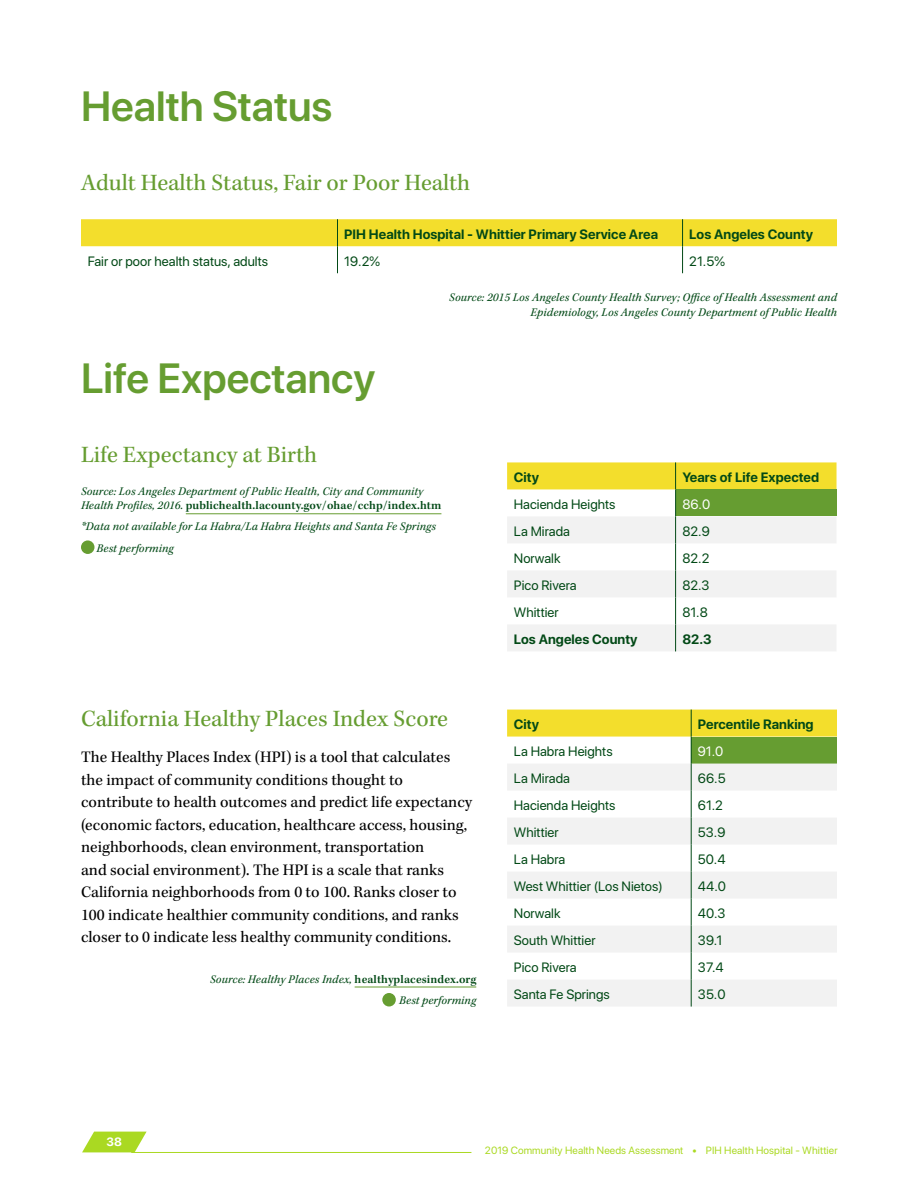
<style>
.page{position:relative;width:918px;height:1188px;background:#fff}
.page>*{position:absolute;margin:0;border:0;box-sizing:border-box;transform-origin:0 0}
.t1{font:600 42px "SF Pro Display";color:#669d31}
.t2{font:24px "Kepler Std";color:#669d31}
.Body{font:16.5px/22.5px "Kepler Std";color:#000}
.Table{font:13.5px "SF Pro Display";letter-spacing:.005em;color:#024916}
.Table-2{font:700 13.5px "SF Pro Display";letter-spacing:.005em;color:#024916}
.Table-3{font:13.5px "SF Pro Display";color:#fff}
.Source{font:italic 12px/14.4px "Kepler Std";letter-spacing:.01em;color:#024916;text-align:right}
.t3{font:700 12px "SF Pro Display";color:#fff}
.t4{font:10.5px "SF Pro Display";letter-spacing:.01em;color:#aad922}
.s1{font-weight:600;font-style:normal}
</style>
<div class="page">
<hr style="left:131px;top:1152px;width:340px;height:1px;background:#aad922">
<svg style="left:82px;top:1132px;width:65px;height:20px"></svg>
<hr style="left:355px;top:987px;width:121px;height:1px;background:#669d31">
<svg style="left:81px;top:219px;width:756px;height:54px"></svg>
<svg style="left:507px;top:462px;width:330px;height:189px"></svg>
<svg style="left:507px;top:710px;width:330px;height:297px"></svg>
<hr style="left:186px;top:513px;width:255px;height:1px;background:#669d31">
<div style="left:81px;top:540px;width:13px;height:14px;background:#669d31;border-radius:50%"></div>
<div style="left:382px;top:993px;width:14px;height:13px;background:#669d31;border-radius:50%"></div>
<h2 class="t1" style="left:81px;top:76px;width:253px">Health Status</h2>
<h3 class="t2" style="left:81px;top:169px;width:391px">Adult Health Status, Fair or Poor Health</h3>
<p class="Table-2" style="left:344px;top:224px;width:315px">PIH Health Hospital - Whittier Primary Service Area</p>
<p class="Table-2" style="left:689px;top:224px;width:125px">Los Angeles County</p>
<p class="Table" style="left:88px;top:251px;width:182px">Fair or poor health status, adults</p>
<p class="Table" style="left:344px;top:251px;width:37px">19.2%</p>
<p class="Table" style="left:689px;top:251px;width:37px">21.5%</p>
<p class="Source" style="left:449px;top:291px;width:389px">Source: 2015 Los Angeles County Health Survey; Office of Health Assessment and<br>Epidemiology, Los Angeles County Department of Public Health</p>
<h2 class="t1" style="left:81px;top:348px;width:296px">Life Expectancy</h2>
<h3 class="t2" style="left:81px;top:441px;width:238px">Life Expectancy at Birth</h3>
<p class="Source" style="left:81px;top:484px;width:362px;text-align:left">Source: Los Angeles Department of Public Health, City and Community<br>Health Profiles, 2016. <span class="s1">publichealth.lacounty.gov/ohae/cchp/index.htm</span></p>
<p class="Source" style="left:81px;top:520px;width:357px">*Data not available for La Habra/La Habra Heights and Santa Fe Springs</p>
<p class="Source" style="left:97px;top:541px;width:79px">Best performing</p>
<h3 class="t2" style="left:81px;top:705px;width:369px">California Healthy Places Index Score</h3>
<p class="Body" style="left:81px;top:747px;width:393px">The Healthy Places Index (HPI) is a tool that calculates the impact of community conditions thought to contribute to health outcomes and predict life expectancy (economic factors, education, healthcare access, housing, neighborhoods, clean environment, transportation<br>and social environment). The HPI is a scale that ranks California neighborhoods from 0 to 100. Ranks closer to 100 indicate healthier community conditions, and ranks closer to 0 indicate less healthy community conditions.</p>
<p class="Source" style="left:210px;top:972px;width:268px">Source: Healthy Places Index, <span class="s1">healthyplacesindex.org</span></p>
<p class="Source" style="left:399px;top:993px;width:79px">Best performing</p>
<p class="Table-2" style="left:514px;top:468px;width:27px">City</p>
<p class="Table-2" style="left:682px;top:468px;width:138px">Years of Life Expected</p>
<p class="Table" style="left:514px;top:495px;width:103px">Hacienda Heights</p>
<p class="Table-3" style="left:682px;top:495px;width:29px">86.0</p>
<p class="Table" style="left:514px;top:522px;width:58px">La Mirada</p>
<p class="Table" style="left:682px;top:522px;width:29px">82.9</p>
<p class="Table" style="left:514px;top:549px;width:48px">Norwalk</p>
<p class="Table" style="left:682px;top:549px;width:29px">82.2</p>
<p class="Table" style="left:514px;top:576px;width:64px">Pico Rivera</p>
<p class="Table" style="left:682px;top:576px;width:29px">82.3</p>
<p class="Table" style="left:514px;top:603px;width:46px">Whittier</p>
<p class="Table" style="left:682px;top:603px;width:27px">81.8</p>
<p class="Table-2" style="left:514px;top:630px;width:125px">Los Angeles County</p>
<p class="Table-2" style="left:682px;top:630px;width:31px">82.3</p>
<p class="Table-2" style="left:514px;top:715px;width:27px">City</p>
<p class="Table-2" style="left:698px;top:715px;width:117px">Percentile Ranking</p>
<p class="Table" style="left:514px;top:742px;width:100px">La Habra Heights</p>
<p class="Table-3" style="left:698px;top:742px;width:27px">91.0</p>
<p class="Table" style="left:514px;top:769px;width:58px">La Mirada</p>
<p class="Table" style="left:698px;top:769px;width:29px">66.5</p>
<p class="Table" style="left:514px;top:796px;width:103px">Hacienda Heights</p>
<p class="Table" style="left:698px;top:796px;width:27px">61.2</p>
<p class="Table" style="left:514px;top:823px;width:46px">Whittier</p>
<p class="Table" style="left:698px;top:823px;width:29px">53.9</p>
<p class="Table" style="left:514px;top:850px;width:53px">La Habra</p>
<p class="Table" style="left:698px;top:850px;width:29px">50.4</p>
<p class="Table" style="left:514px;top:877px;width:150px">West Whittier (Los Nietos)</p>
<p class="Table" style="left:698px;top:877px;width:30px">44.0</p>
<p class="Table" style="left:514px;top:904px;width:48px">Norwalk</p>
<p class="Table" style="left:698px;top:904px;width:29px">40.3</p>
<p class="Table" style="left:514px;top:931px;width:83px">South Whittier</p>
<p class="Table" style="left:698px;top:931px;width:26px">39.1</p>
<p class="Table" style="left:514px;top:958px;width:64px">Pico Rivera</p>
<p class="Table" style="left:698px;top:958px;width:27px">37.4</p>
<p class="Table" style="left:514px;top:985px;width:98px">Santa Fe Springs</p>
<p class="Table" style="left:698px;top:985px;width:29px">35.0</p>
<p class="t3" style="left:107px;top:1133px;width:17px">38</p>
<p class="t4" style="left:485px;top:1143px;width:354px">2019 Community Health Needs Assessment ∙ PIH Health Hospital - Whittier</p>
</div>
